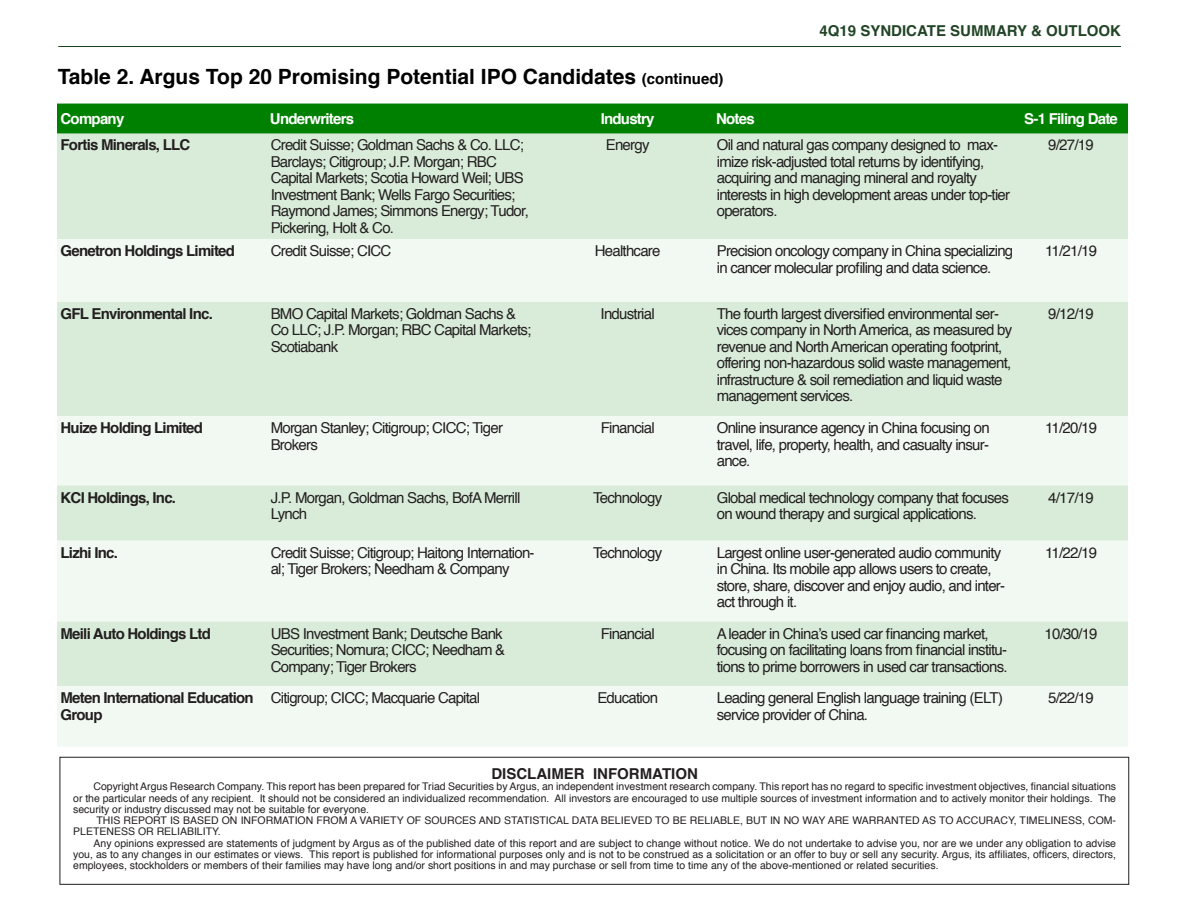
<style>
.page{position:relative;width:1188px;height:918px;background:#fff}
.page>*{position:absolute;margin:0;border:0;box-sizing:border-box;transform-origin:0 0}
.aa___TRIAD_BodyText{font:700 21px "Helvetica";color:#000}
.aa___TRIAD_Stat_Data{font:15px/16.5px "Helvetica";letter-spacing:-.05em;color:#231f20}
.aa___TRIAD_Stat_Data-2{font:700 15px/16.5px "Helvetica";letter-spacing:-.05em;color:#231f20}
.aa___TRIAD_Stat_Data-3{font:700 15px "Helvetica";letter-spacing:-.05em;color:#fff}
.t1{font:700 15px "Helvetica";color:#214426}
.aa___TRIAD_Stat_Data-4{font:700 15px "Helvetica";color:#231f20}
.t2{font:10.5px/11.2px "Helvetica";color:#231f20;text-align:justify}
.s1{font-size:15px}
</style>
<div class="page">
<hr style="left:58px;top:46px;width:1063px;height:1px;background:#17411c">
<div style="left:60px;top:757px;width:1069px;height:128px;border:1px solid #231f20"></div>
<div style="left:57px;top:104px;width:1071px;height:30px;background:#008000"></div>
<div style="left:57px;top:134px;width:1071px;height:105px;background:#d9ecd9"></div>
<svg style="left:57px;top:239px;width:1071px;height:507px;fill:#f2f9f2"></svg>
<p class="t1" style="left:820px;top:19px;width:303px">4Q19 SYNDICATE SUMMARY &amp; OUTLOOK</p>
<p class="aa___TRIAD_BodyText" style="left:58px;top:60px;width:667px">Table 2. Argus Top 20 Promising Potential IPO Candidates <span class="s1">(continued)</span></p>
<p class="aa___TRIAD_Stat_Data-3" style="left:61px;top:107px;width:65px">Company</p>
<p class="aa___TRIAD_Stat_Data-3" style="left:270px;top:107px;width:86px">Underwriters</p>
<p class="aa___TRIAD_Stat_Data-3" style="left:601px;top:107px;width:55px">Industry</p>
<p class="aa___TRIAD_Stat_Data-3" style="left:716px;top:107px;width:40px">Notes</p>
<p class="aa___TRIAD_Stat_Data-3" style="left:1024px;top:107px;width:95px">S-1 Filing Date</p>
<p class="aa___TRIAD_Stat_Data-2" style="left:61px;top:137px;width:131px">Fortis Minerals, LLC</p>
<p class="aa___TRIAD_Stat_Data" style="left:271px;top:137px;width:260px">Credit Suisse; Goldman Sachs &amp; Co. LLC; Barclays; Citigroup; J.P. Morgan; RBC Capital Markets; Scotia Howard Weil; UBS Investment Bank; Wells Fargo Securities; Raymond James; Simmons Energy; Tudor, Pickering, Holt &amp; Co.</p>
<p class="aa___TRIAD_Stat_Data" style="left:606px;top:137px;width:45px">Energy</p>
<p class="aa___TRIAD_Stat_Data" style="left:717px;top:137px;width:295px">Oil and natural gas company designed to max&shy;imize risk-adjusted total returns by identifying, acquiring and managing mineral and royalty interests in high development areas under top-tier operators.</p>
<p class="aa___TRIAD_Stat_Data" style="left:1048px;top:137px;width:47px">9/27/19</p>
<p class="aa___TRIAD_Stat_Data-2" style="left:61px;top:243px;width:176px">Genetron Holdings Limited</p>
<p class="aa___TRIAD_Stat_Data" style="left:271px;top:243px;width:122px">Credit Suisse; CICC</p>
<p class="aa___TRIAD_Stat_Data" style="left:595px;top:243px;width:67px">Healthcare</p>
<p class="aa___TRIAD_Stat_Data" style="left:717px;top:243px;width:298px">Precision oncology company in China specializing in cancer molecular profiling and data science.</p>
<p class="aa___TRIAD_Stat_Data" style="left:1045px;top:243px;width:54px">11/21/19</p>
<p class="aa___TRIAD_Stat_Data-2" style="left:61px;top:306px;width:154px">GFL Environmental Inc.</p>
<p class="aa___TRIAD_Stat_Data" style="left:271px;top:306px;width:262px">BMO Capital Markets; Goldman Sachs &amp;<br>Co LLC; J.P. Morgan; RBC Capital Markets;<br>Scotiabank</p>
<p class="aa___TRIAD_Stat_Data" style="left:601px;top:306px;width:56px">Industrial</p>
<p class="aa___TRIAD_Stat_Data" style="left:717px;top:306px;width:297px">The fourth largest diversified environmental ser&shy;vices company in North America, as measured by revenue and North American operating footprint, offering non-hazardous solid waste management, infrastructure &amp; soil remediation and liquid waste management services.</p>
<p class="aa___TRIAD_Stat_Data" style="left:1048px;top:306px;width:47px">9/12/19</p>
<p class="aa___TRIAD_Stat_Data-2" style="left:61px;top:420px;width:144px">Huize Holding Limited</p>
<p class="aa___TRIAD_Stat_Data" style="left:271px;top:420px;width:234px">Morgan Stanley; Citigroup; CICC; Tiger<br>Brokers</p>
<p class="aa___TRIAD_Stat_Data" style="left:601px;top:420px;width:56px">Financial</p>
<p class="aa___TRIAD_Stat_Data" style="left:717px;top:420px;width:274px;text-align:justify">Online insurance agency in China focusing on travel, life, property, health, and casualty insur&shy;ance.</p>
<p class="aa___TRIAD_Stat_Data" style="left:1045px;top:420px;width:54px">11/20/19</p>
<p class="aa___TRIAD_Stat_Data-2" style="left:61px;top:489px;width:117px">KCI Holdings, Inc.</p>
<p class="aa___TRIAD_Stat_Data" style="left:271px;top:489px;width:251px">J.P. Morgan, Goldman Sachs, BofA Merrill<br>Lynch</p>
<p class="aa___TRIAD_Stat_Data" style="left:593px;top:489px;width:71px">Technology</p>
<p class="aa___TRIAD_Stat_Data" style="left:717px;top:489px;width:294px">Global medical technology company that focuses on wound therapy and surgical applications.</p>
<p class="aa___TRIAD_Stat_Data" style="left:1048px;top:489px;width:47px">4/17/19</p>
<p class="aa___TRIAD_Stat_Data-2" style="left:61px;top:545px;width:59px">Lizhi Inc.</p>
<p class="aa___TRIAD_Stat_Data" style="left:271px;top:545px;width:265px">Credit Suisse; Citigroup; Haitong Internation&shy;al; Tiger Brokers; Needham &amp; Company</p>
<p class="aa___TRIAD_Stat_Data" style="left:593px;top:545px;width:71px">Technology</p>
<p class="aa___TRIAD_Stat_Data" style="left:717px;top:545px;width:290px">Largest online user-generated audio community in China. Its mobile app allows users to create, store, share, discover and enjoy audio, and inter&shy;act through it.</p>
<p class="aa___TRIAD_Stat_Data" style="left:1045px;top:545px;width:54px">11/22/19</p>
<p class="aa___TRIAD_Stat_Data-2" style="left:61px;top:625px;width:152px">Meili Auto Holdings Ltd</p>
<p class="aa___TRIAD_Stat_Data" style="left:271px;top:626px;width:236px">UBS Investment Bank; Deutsche Bank<br>Securities; Nomura; CICC; Needham &amp;<br>Company; Tiger Brokers</p>
<p class="aa___TRIAD_Stat_Data" style="left:601px;top:626px;width:56px">Financial</p>
<p class="aa___TRIAD_Stat_Data" style="left:717px;top:626px;width:292px">A leader in China’s used car financing market, focusing on facilitating loans from financial institu&shy;tions to prime borrowers in used car transactions.</p>
<p class="aa___TRIAD_Stat_Data" style="left:1045px;top:626px;width:55px">10/30/19</p>
<p class="aa___TRIAD_Stat_Data-2" style="left:61px;top:690px;width:195px">Meten International Education<br>Group</p>
<p class="aa___TRIAD_Stat_Data" style="left:271px;top:690px;width:211px">Citigroup; CICC; Macquarie Capital</p>
<p class="aa___TRIAD_Stat_Data" style="left:597px;top:690px;width:62px">Education</p>
<p class="aa___TRIAD_Stat_Data" style="left:717px;top:690px;width:288px">Leading general English language training (ELT) service provider of China.</p>
<p class="aa___TRIAD_Stat_Data" style="left:1048px;top:690px;width:47px">5/22/19</p>
<p class="aa___TRIAD_Stat_Data-4" style="left:491px;top:762px;width:208px">DISCLAIMER INFORMATION</p>
<p class="t2" style="left:73px;top:781px;width:1044px;text-indent:20px">Copyright Argus Research Company. This report has been prepared for Triad Securities by Argus, an independent investment research company. This report has no regard to specific investment objectives, financial situations or the particular needs of any recipient. It should not be considered an individualized recommendation. All investors are encouraged to use multiple sources of investment information and to actively monitor their holdings. The security or industry discussed may not be suitable for everyone.</p>
<p class="t2" style="left:73px;top:815px;width:1044px;text-indent:23px">THIS REPORT IS BASED ON INFORMATION FROM A VARIETY OF SOURCES AND STATISTICAL DATA BELIEVED TO BE RELIABLE, BUT IN NO WAY ARE WARRANTED AS TO ACCURACY, TIMELINESS, COM-<br>PLETENESS OR RELIABILITY.</p>
<p class="t2" style="left:73px;top:838px;width:1044px;text-indent:20px">Any opinions expressed are statements of judgment by Argus as of the published date of this report and are subject to change without notice. We do not undertake to advise you, nor are we under any obligation to advise you, as to any changes in our estimates or views. This report is published for informational purposes only and is not to be construed as a solicitation or an offer to buy or sell any security. Argus, its affiliates, officers, directors, employees, stockholders or members of their families may have long and/or short positions in and may purchase or sell from time to time any of the above-mentioned or related securities.</p>
</div>
